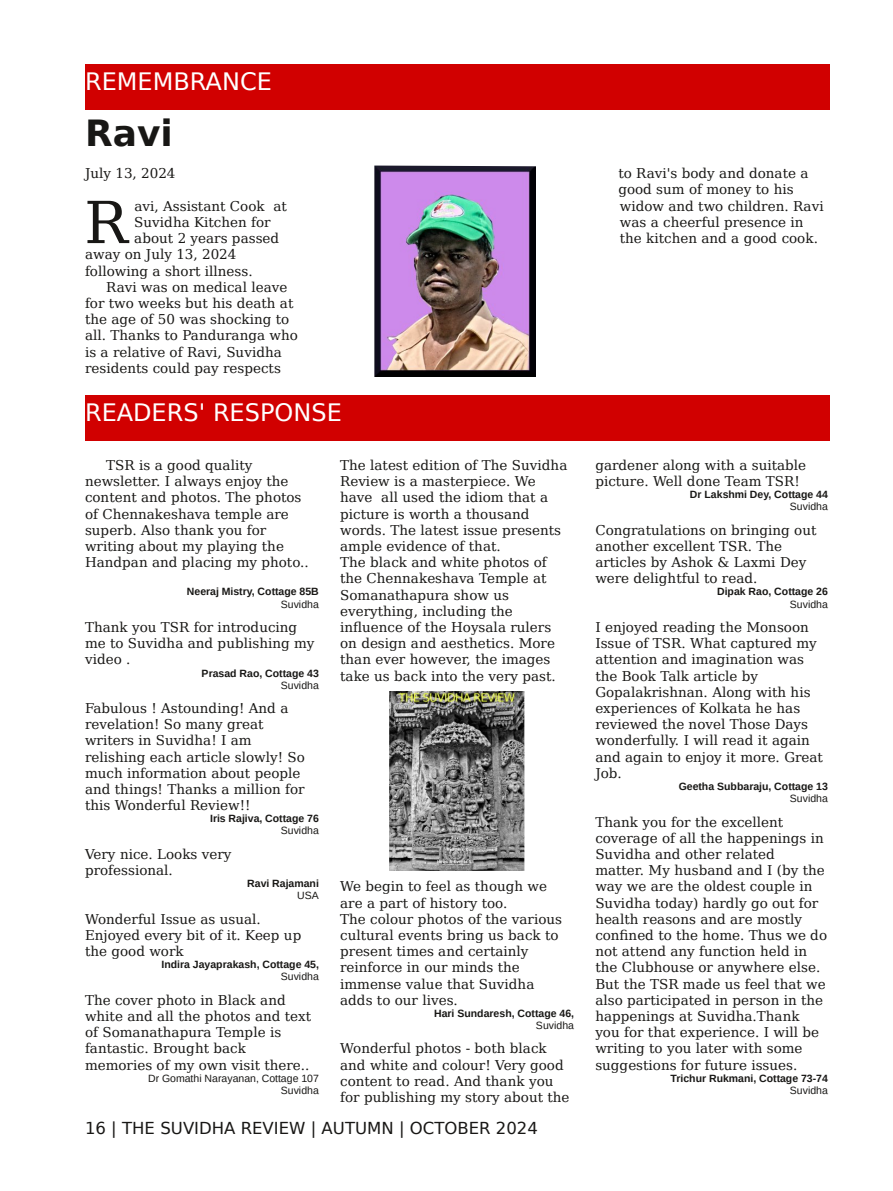
<style>
.page{position:relative;width:893px;height:1191px;background:#fff}
.page>*{position:absolute;margin:0;border:0;box-sizing:border-box;transform-origin:0 0}
.t1{font:57.9px "DejaVu Serif";color:#181715}
.t2{font:700 36px "DejaVu Sans";color:#181715}
.t3{font:24px "DejaVu Sans";color:#fff}
.t4{font:16.5px "DejaVu Sans";color:#181715}
.t5{font:13.5px/16.2px "DejaVu Serif";color:#181715}
.t6{font:700 10.5px "Liberation Sans";color:#181715}
.t7{font:10.5px/12px "Liberation Sans";color:#181715;text-align:right}
</style>
<div class="page">
<img style="left:374px;top:165px;width:162px;height:212px">
<div style="left:85px;top:64px;width:744px;height:45px;background:#d10000"></div>
<div style="left:85px;top:395px;width:744px;height:45px;background:#d10000"></div>
<img style="left:390px;top:692px;width:135px;height:178px">
<h3 class="t3" style="left:85px;top:68px;width:188px">REMEMBRANCE</h3>
<h2 class="t2" style="left:85px;top:112px;width:89px">Ravi</h2>
<p class="t5" style="left:85px;top:165px;width:92px">July 13, 2024</p>
<h1 class="t1" style="left:84px;top:189px;width:45px">R</h1>
<p class="t5" style="left:134px;top:198px;width:154px">avi, Assistant Cook at</p>
<p class="t5" style="left:134px;top:214px;width:138px">Suvidha Kitchen for</p>
<p class="t5" style="left:134px;top:230px;width:146px">about 2 years passed</p>
<p class="t5" style="left:85px;top:246px;width:153px">away on July 13, 2024</p>
<p class="t5" style="left:85px;top:263px;width:169px">following a short illness.</p>
<p class="t5" style="left:106px;top:279px;width:183px">Ravi was on medical leave</p>
<p class="t5" style="left:85px;top:295px;width:210px">for two weeks but his death at</p>
<p class="t5" style="left:85px;top:311px;width:206px">the age of 50 was shocking to</p>
<p class="t5" style="left:85px;top:327px;width:214px">all. Thanks to Panduranga who</p>
<p class="t5" style="left:85px;top:344px;width:198px">is a relative of Ravi, Suvidha</p>
<p class="t5" style="left:85px;top:360px;width:197px">residents could pay respects</p>
<h3 class="t3" style="left:85px;top:399px;width:258px">READERS' RESPONSE</h3>
<p class="t5" style="left:85px;top:457px;width:225px;text-indent:21px">TSR is a good quality newsletter. I always enjoy the content and photos. The photos of Chennakeshava temple are superb. Also thank you for writing about my playing the<br>Handpan and placing my photo..</p>
<p class="t6" style="left:187px;top:586px;width:133px">Neeraj Mistry, Cottage 85B</p>
<p class="t7" style="left:281px;top:598px;width:40px">Suvidha</p>
<p class="t5" style="left:85px;top:619px;width:231px">Thank you TSR for introducing me to Suvidha and publishing my video .</p>
<p class="t6" style="left:202px;top:667px;width:119px">Prasad Rao, Cottage 43</p>
<p class="t7" style="left:281px;top:679px;width:40px">Suvidha</p>
<p class="t5" style="left:85px;top:700px;width:221px">Fabulous ! Astounding! And a revelation! So many great writers in Suvidha! I am relishing each article slowly! So much information about people and things! Thanks a million for this Wonderful Review!!</p>
<p class="t6" style="left:210px;top:813px;width:110px">Iris Rajiva, Cottage 76</p>
<p class="t7" style="left:281px;top:825px;width:40px">Suvidha</p>
<p class="t5" style="left:85px;top:846px;width:148px">Very nice. Looks very professional.</p>
<p class="t6" style="left:247px;top:877px;width:73px">Ravi Rajamani</p>
<p class="t7" style="left:297px;top:889px;width:23px">USA</p>
<p class="t5" style="left:85px;top:911px;width:218px">Wonderful Issue as usual.<br>Enjoyed every bit of it. Keep up the good work</p>
<p class="t6" style="left:162px;top:958px;width:159px">Indira Jayaprakash, Cottage 45,</p>
<p class="t7" style="left:281px;top:970px;width:40px">Suvidha</p>
<p class="t5" style="left:85px;top:992px;width:228px">The cover photo in Black and white and all the photos and text of Somanathapura Temple is fantastic. Brought back memories of my own visit there..</p>
<p class="t7" style="left:148px;top:1072px;width:172px">Dr Gomathi Narayanan, Cottage 107<br>Suvidha</p>
<p class="t5" style="left:340px;top:457px;width:229px">The latest edition of The Suvidha<br>Review is a masterpiece. We have all used the idiom that a picture is worth a thousand words. The latest issue presents ample evidence of that.<br>The black and white photos of the Chennakeshava Temple at<br>Somanathapura show us everything, including the influence of the Hoysala rulers on design and aesthetics. More than ever however, the images take us back into the very past.</p>
<p class="t5" style="left:340px;top:878px;width:223px">We begin to feel as though we are a part of history too.<br>The colour photos of the various cultural events bring us back to present times and certainly reinforce in our minds the immense value that Suvidha adds to our lives.</p>
<p class="t6" style="left:434px;top:1007px;width:142px">Hari Sundaresh, Cottage 46,</p>
<p class="t7" style="left:536px;top:1019px;width:40px">Suvidha</p>
<p class="t5" style="left:340px;top:1040px;width:231px">Wonderful photos - both black and white and colour! Very good content to read. And thank you for publishing my story about the</p>
<p class="t4" style="left:85px;top:1119px;width:454px">16 | THE SUVIDHA REVIEW | AUTUMN | OCTOBER 2024</p>
<p class="t5" style="left:618px;top:165px;width:207px">to Ravi's body and donate a good sum of money to his widow and two children. Ravi was a cheerful presence in the kitchen and a good cook.</p>
<p class="t5" style="left:595px;top:457px;width:212px">gardener along with a suitable picture. Well done Team TSR!</p>
<p class="t6" style="left:690px;top:489px;width:139px">Dr Lakshmi Dey, Cottage 44</p>
<p class="t7" style="left:790px;top:501px;width:40px">Suvidha</p>
<p class="t5" style="left:595px;top:522px;width:223px">Congratulations on bringing out another excellent TSR. The articles by Ashok &amp; Laxmi Dey were delightful to read.</p>
<p class="t6" style="left:717px;top:586px;width:112px">Dipak Rao, Cottage 26</p>
<p class="t7" style="left:790px;top:598px;width:40px">Suvidha</p>
<p class="t5" style="left:595px;top:619px;width:229px">I enjoyed reading the Monsoon<br>Issue of TSR. What captured my attention and imagination was the Book Talk article by<br>Gopalakrishnan. Along with his experiences of Kolkata he has reviewed the novel Those Days wonderfully. I will read it again and again to enjoy it more. Great<br>Job.</p>
<p class="t6" style="left:679px;top:780px;width:151px">Geetha Subbaraju, Cottage 13</p>
<p class="t7" style="left:790px;top:792px;width:40px">Suvidha</p>
<p class="t5" style="left:595px;top:813px;width:233px">Thank you for the excellent coverage of all the happenings in<br>Suvidha and other related<br>matter. My husband and I (by the way we are the oldest couple in<br>Suvidha today) hardly go out for health reasons and are mostly confined to the home. Thus we do not attend any function held in the Clubhouse or anywhere else.<br>But the TSR made us feel that we also participated in person in the happenings at Suvidha.Thank you for that experience. I will be writing to you later with some suggestions for future issues.</p>
<p class="t6" style="left:671px;top:1072px;width:159px">Trichur Rukmani, Cottage 73-74</p>
<p class="t7" style="left:790px;top:1084px;width:40px">Suvidha</p>
</div>
